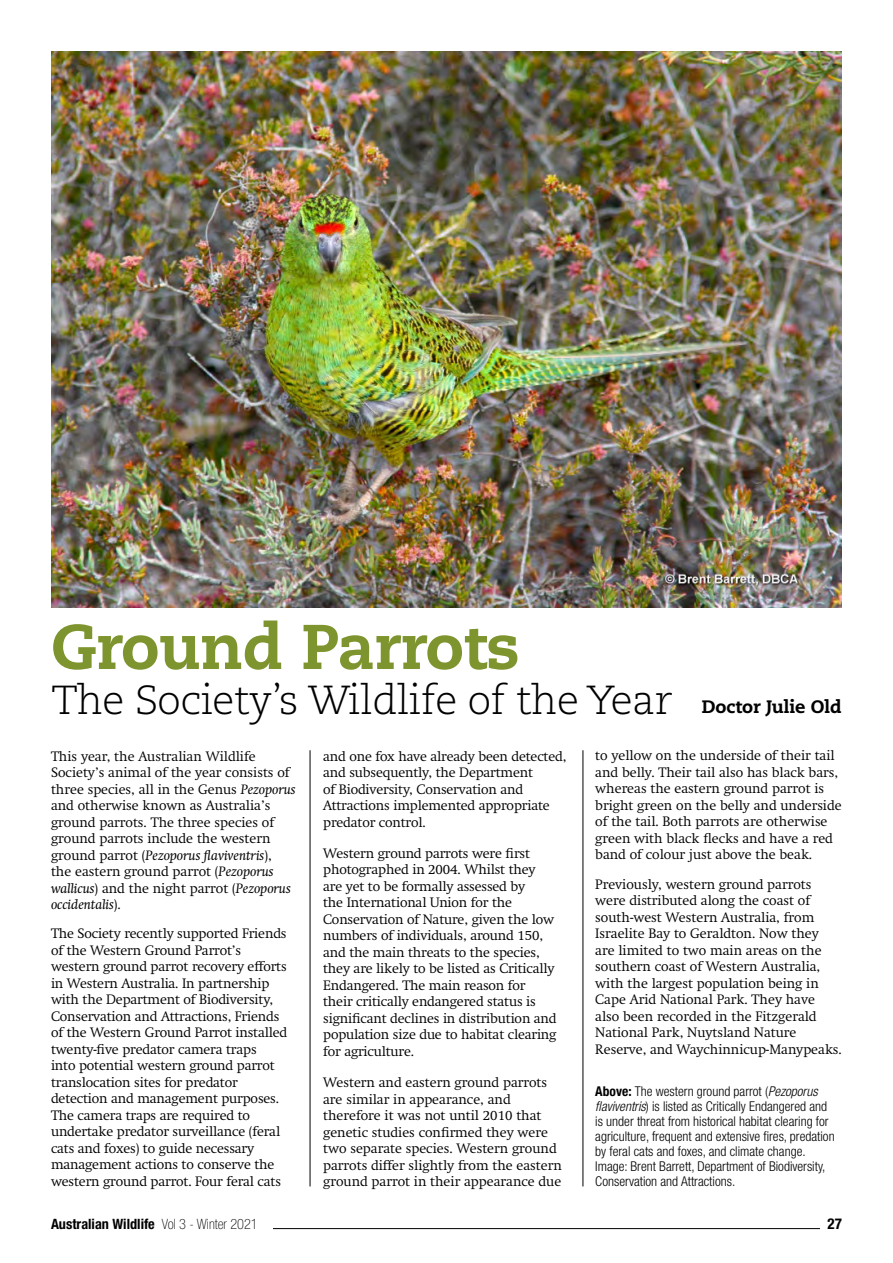
<style>
.page{position:relative;width:893px;height:1263px;background:#fff}
.page>*{position:absolute;margin:0;border:0;box-sizing:border-box;transform-origin:0 0}
.t1{font:800 63px "Caecilia LT Std";letter-spacing:-.01em;color:#7e952f}
.t2{font:300 40.5px "Caecilia LT Std";letter-spacing:-.01em;color:#000}
.t3{font:800 18px "Caecilia LT Std";color:#000}
.t4{font:700 condensed 15px "Helvetica Neue LT Std";color:#000}
.t5{font:700 condensed 14.25px "Helvetica Neue LT Std";color:#000}
.t6{font:300 13.5px/16.5px "Swift";letter-spacing:-.01em;color:#000}
.t7{font:300 condensed 13.5px/15px "Helvetica Neue LT Std";color:#000}
.s1{font-weight:400;font-style:italic}
.s2{font-weight:700}
.s3{font-style:italic}
.s4{font-weight:100}
</style>
<div class="page">
<hr style="left:53px;top:1228px;width:769px;height:1px;background:#000">
<div style="left:51px;top:1213px;width:221px;height:21px;background:#fff"></div>
<div style="left:821px;top:1213px;width:21px;height:21px;background:#fff"></div>
<img style="left:51px;top:51px;width:791px;height:556px">
<hr style="left:310px;top:750px;width:1px;height:436px;background:#000">
<hr style="left:583px;top:750px;width:1px;height:436px;background:#000">
<h1 class="t1" style="left:51px;top:608px;width:470px">Ground Parrots</h1>
<h2 class="t2" style="left:51px;top:677px;width:623px">The Society’s Wildlife of the Year</h2>
<p class="t6" style="left:323px;top:748px;width:245px">and one fox have already been detected, and subsequently, the Department<br>of Biodiversity, Conservation and Attractions implemented appropriate predator control.</p>
<p class="t6" style="left:323px;top:845px;width:235px">Western ground parrots were first photographed in 2004. Whilst they are yet to be formally assessed by<br>the International Union for the Conservation of Nature, given the low numbers of individuals, around 150, and the main threats to the species, they are likely to be listed as Critically Endangered. The main reason for their critically endangered status is significant declines in distribution and population size due to habitat clearing for agriculture.</p>
<p class="t6" style="left:323px;top:1074px;width:240px">Western and eastern ground parrots are similar in appearance, and therefore it was not until 2010 that genetic studies confirmed they were two separate species. Western ground parrots differ slightly from the eastern ground parrot in their appearance due</p>
<h3 class="t3" style="left:702px;top:696px;width:142px">Doctor Julie Old</h3>
<p class="t6" style="left:595px;top:748px;width:248px">to yellow on the underside of their tail and belly. Their tail also has black bars, whereas the eastern ground parrot is bright green on the belly and underside of the tail. Both parrots are otherwise green with black flecks and have a red band of colour just above the beak.</p>
<p class="t6" style="left:595px;top:876px;width:248px">Previously, western ground parrots were distributed along the coast of south-west Western Australia, from Israelite Bay to Geraldton. Now they<br>are limited to two main areas on the southern coast of Western Australia, with the largest population being in Cape Arid National Park. They have also been recorded in the Fitzgerald National Park, Nuytsland Nature Reserve, and Waychinnicup-Manypeaks.</p>
<p class="t6" style="left:51px;top:748px;width:246px">This year, the Australian Wildlife Society’s animal of the year consists of three species, all in the Genus <span class="s1">Pezoporus </span>and otherwise known as Australia’s ground parrots. The three species of ground parrots include the western ground parrot (<span class="s1">Pezoporus flaviventris</span>),<br>the eastern ground parrot (<span class="s1">Pezoporus wallicus</span>) and the night parrot (<span class="s1">Pezoporus occidentalis</span>).</p>
<p class="t6" style="left:51px;top:925px;width:238px">The Society recently supported Friends of the Western Ground Parrot’s western ground parrot recovery efforts in Western Australia. In partnership with the Department of Biodiversity, Conservation and Attractions, Friends of the Western Ground Parrot installed twenty-five predator camera traps<br>into potential western ground parrot translocation sites for predator detection and management purposes.<br>The camera traps are required to undertake predator surveillance (feral cats and foxes) to guide necessary management actions to conserve the western ground parrot. Four feral cats</p>
<p class="t7" style="left:595px;top:1084px;width:241px"><span class="s2">Above:</span> The western ground parrot (<span class="s3">Pezoporus flaviventris</span>) is listed as Critically Endangered and is under threat from historical habitat clearing for agriculture, frequent and extensive fires, predation by feral cats and foxes, and climate change.<br>Image: Brent Barrett, Department of Biodiversity, Conservation and Attractions.</p>
<p class="t5" style="left:51px;top:1215px;width:208px">Australian Wildlife <span class="s4">Vol 3 - Winter 2021</span></p>
<p class="t4" style="left:827px;top:1214px;width:16px">27</p>
</div>
